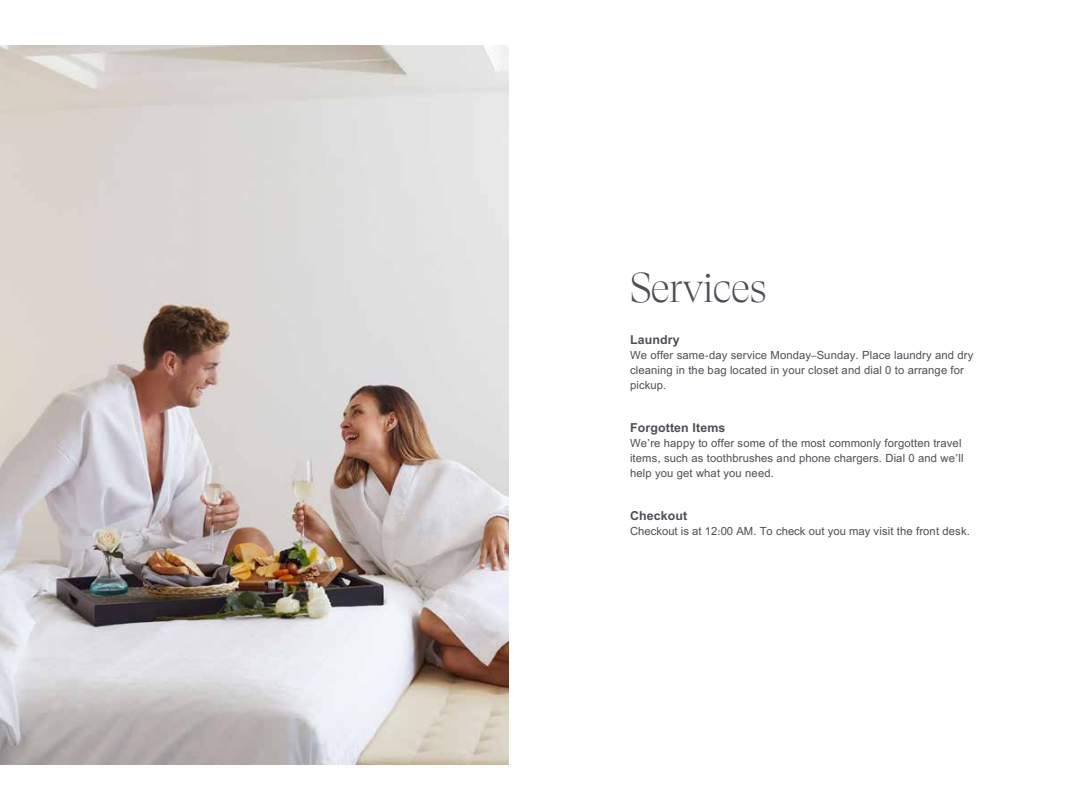
<style>
.page{position:relative;width:1080px;height:810px;background:#fff}
.page>*{position:absolute;margin:0;border:0;box-sizing:border-box;transform-origin:0 0}
.t1{font:300 41.25px "GT Super Display";letter-spacing:-.02em;color:#4d4e56}
.t2{font:700 13.75px "Akhbar";letter-spacing:.01em;color:#4d4e56}
.t3{font:12.5px/15px "Akhbar";letter-spacing:.01em;color:#4d4e56}
</style>
<div class="page">
<img style="left:0;top:45px;width:508px;height:720px">
<h1 class="t1" style="left:630px;top:266px;width:138px">Services</h1>
<p class="t2" style="left:630px;top:331px;width:51px">Laundry</p>
<p class="t3" style="left:630px;top:347px;width:345px">We offer same-day service Monday–Sunday. Place laundry and dry cleaning in the bag located in your closet and dial 0 to arrange for pickup.</p>
<p class="t2" style="left:630px;top:419px;width:97px">Forgotten Items</p>
<p class="t3" style="left:630px;top:435px;width:335px">We’re happy to offer some of the most commonly forgotten travel items, such as toothbrushes and phone chargers. Dial 0 and we’ll help you get what you need.</p>
<p class="t2" style="left:630px;top:507px;width:59px">Checkout</p>
<p class="t3" style="left:630px;top:523px;width:341px">Checkout is at 12:00 AM. To check out you may visit the front desk.</p>
</div>
